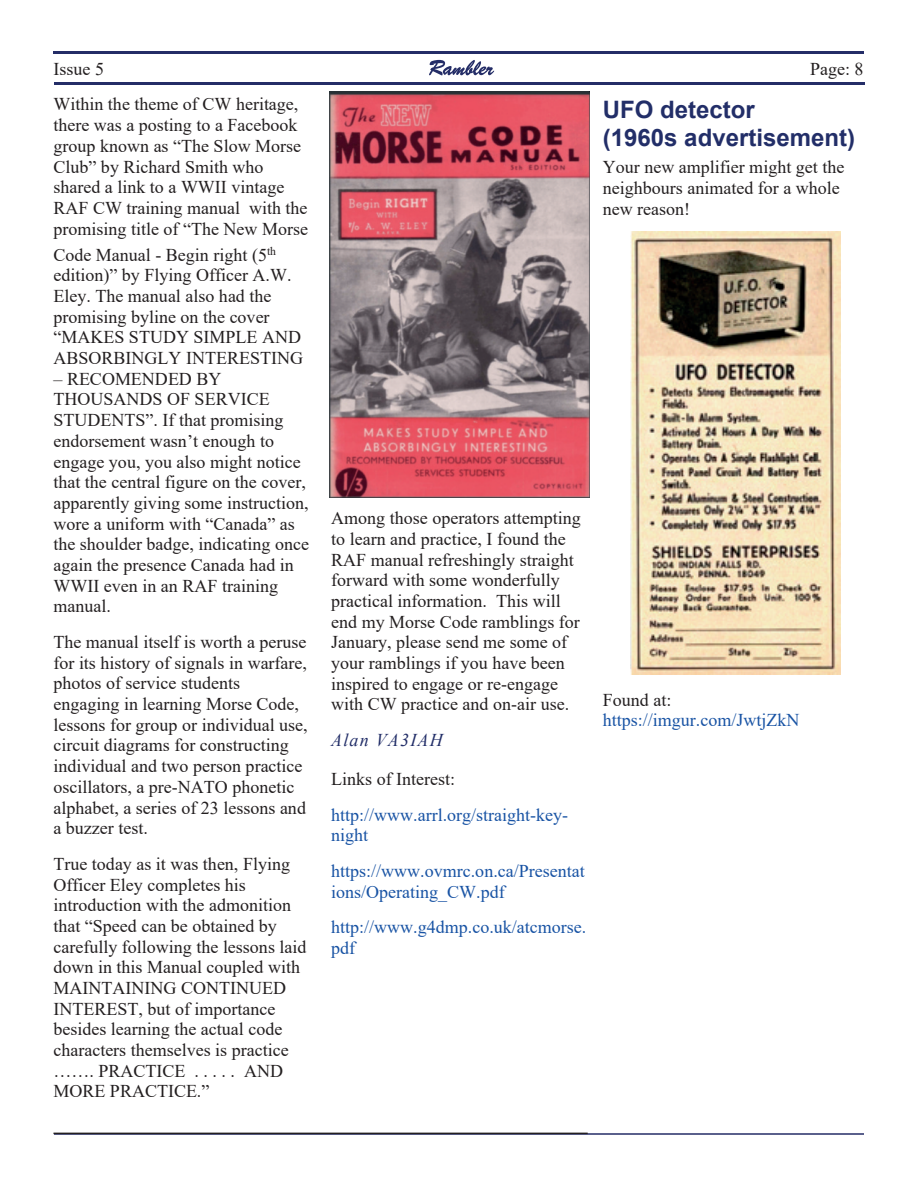
<style>
.page{position:relative;width:918px;height:1188px;background:#fff}
.page>*{position:absolute;margin:0;border:0;box-sizing:border-box;transform-origin:0 0}
.t1{font:700 24px/27.5px "Arial";color:#222e68}
.t2{font:18px/20.7px "Times New Roman";color:#231f20}
.t3{font:18px/20.7px "Times New Roman";color:#1853a4}
.t4{font:italic 18px "Times New Roman";letter-spacing:.065em;color:#222e68}
</style>
<div class="page">
<hr style="left:54px;top:51px;width:810px;height:3px;background:#242d67">
<hr style="left:54px;top:82px;width:810px;height:3px;background:#242d67">
<svg style="left:429px;top:60px;width:65px;height:15px"></svg>
<hr style="left:54px;top:1133px;width:810px;height:2px;background:#242d67">
<hr style="left:53px;top:1133px;width:535px;height:1px;background:#231f20">
<img style="left:329px;top:92px;width:260px;height:405px">
<img style="left:630px;top:231px;width:210px;height:443px">
<p class="t2" style="left:54px;top:60px;width:52px">Issue 5</p>
<p class="t2" style="left:810px;top:60px;width:55px">Page: 8</p>
<p class="t2" style="left:53px;top:96px;width:256px">Within the theme of CW heritage, there was a posting to a Facebook group known as “The Slow Morse<br>Club” by Richard Smith who shared a link to a WWII vintage<br>RAF CW training manual with the promising title of “The New Morse</p>
<p class="t2" style="left:53px;top:246px;width:251px">Code Manual - Begin right (5<sup>th </sup>edition)” by Flying Officer A.W.<br>Eley. The manual also had the promising byline on the cover “MAKES STUDY SIMPLE AND<br>ABSORBINGLY INTERESTING</p>
<p class="t2" style="left:53px;top:370px;width:257px">– RECOMENDED BY<br>THOUSANDS OF SERVICE<br>STUDENTS”. If that promising endorsement wasn’t enough to engage you, you also might notice that the central figure on the cover, apparently giving some instruction, wore a uniform with “Canada” as the shoulder badge, indicating once again the presence Canada had in<br>WWII even in an RAF training manual.</p>
<p class="t2" style="left:53px;top:633px;width:256px">The manual itself is worth a peruse for its history of signals in warfare, photos of service students engaging in learning Morse Code, lessons for group or individual use, circuit diagrams for constructing individual and two person practice oscillators, a pre-NATO phonetic alphabet, a series of 23 lessons and a buzzer test.</p>
<p class="t2" style="left:53px;top:855px;width:255px">True today as it was then, Flying<br>Officer Eley completes his introduction with the admonition that “Speed can be obtained by carefully following the lessons laid down in this Manual coupled with<br>MAINTAINING CONTINUED<br>INTEREST, but of importance besides learning the actual code characters themselves is practice ……. PRACTICE . . . . . AND<br>MORE PRACTICE.”</p>
<h1 class="t1" style="left:603px;top:98px;width:254px">UFO detector<br>(1960s advertisement)</h1>
<p class="t2" style="left:603px;top:159px;width:243px">Your new amplifier might get the neighbours animated for a whole new reason!</p>
<p class="t2" style="left:331px;top:510px;width:251px">Among those operators attempting to learn and practice, I found the<br>RAF manual refreshingly straight forward with some wonderfully practical information. This will end my Morse Code ramblings for<br>January, please send me some of your ramblings if you have been inspired to engage or re-engage with CW practice and on-air use.</p>
<p class="t4" style="left:331px;top:734px;width:113px">Alan VA3IAH</p>
<p class="t2" style="left:331px;top:770px;width:126px">Links of Interest:</p>
<p class="t3" style="left:331px;top:806px;width:239px">http://www.arrl.org/straight-key&shy;night</p>
<p class="t3" style="left:331px;top:862px;width:255px">https://www.ovmrc.on.ca/Presentat ions/Operating_CW.pdf</p>
<p class="t3" style="left:331px;top:919px;width:257px">http://www.g4dmp.co.uk/atcmorse. pdf</p>
<p class="t2" style="left:603px;top:691px;width:70px">Found at:</p>
<p class="t3" style="left:603px;top:712px;width:198px">https://imgur.com/JwtjZkN</p>
</div>
